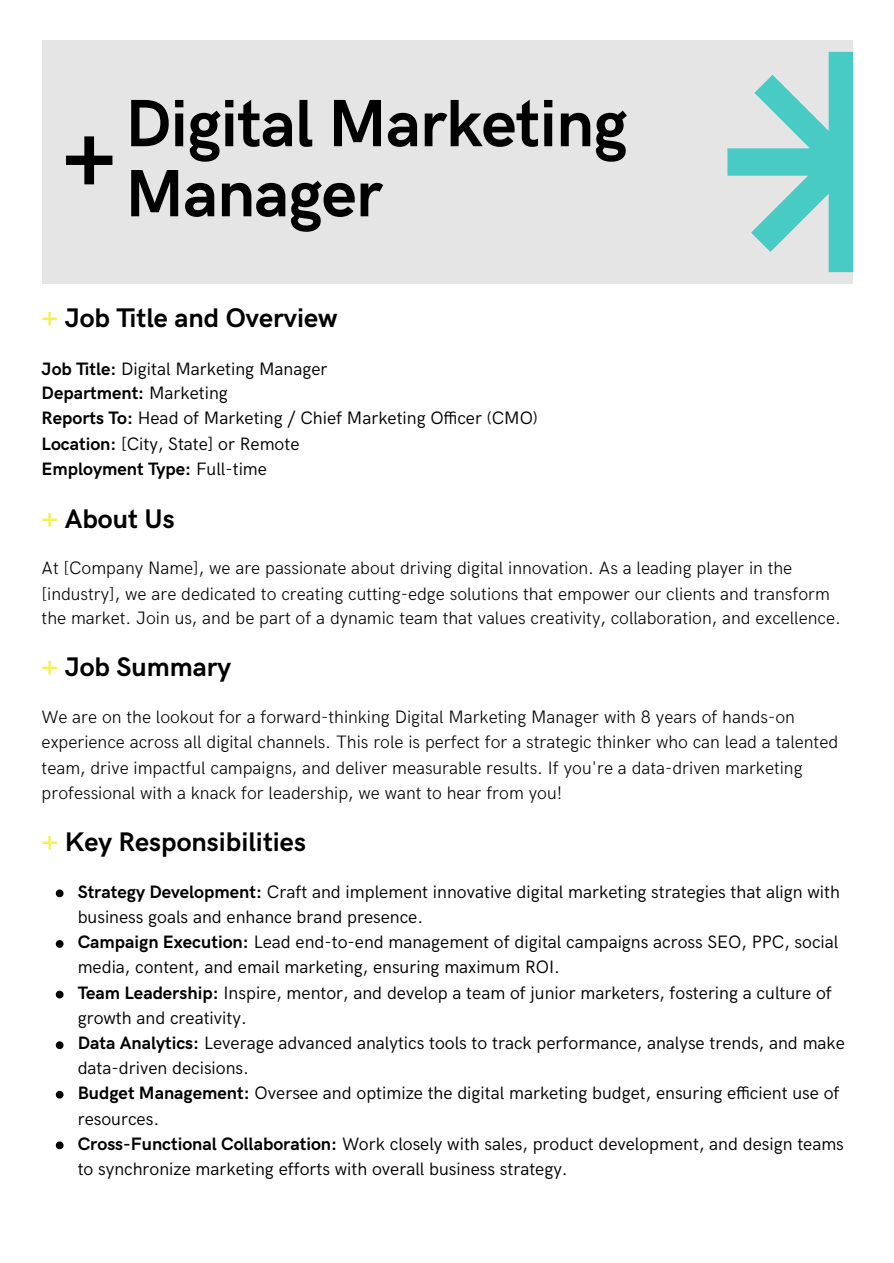
<style>
.page{position:relative;width:894px;height:1263px;background:#fff}
.page>*{position:absolute;margin:0;border:0;box-sizing:border-box;transform-origin:0 0}
.t1{font:700 67.05px/70.1px "HK Grotesk";letter-spacing:-.01em;color:#000}
.t2{font:700 27px "HK Grotesk";color:#000}
.t3{font:18px/25px "HK Grotesk";color:#000}
.t4{font:300 18px/25.2px "HK Grotesk";color:#000}
.s1{color:#f2f257}
.s2{font-weight:700}
</style>
<div class="page">
<div style="left:42px;top:40px;width:810px;height:244px;background:#e5e5e5"></div>
<svg style="left:727px;top:52px;width:125px;height:220px"></svg>
<svg style="left:66px;top:136px;width:46px;height:48px"></svg>
<svg style="left:56px;top:889px;width:7px;height:8px"></svg>
<svg style="left:56px;top:940px;width:7px;height:8px"></svg>
<svg style="left:56px;top:991px;width:7px;height:7px"></svg>
<svg style="left:56px;top:1041px;width:7px;height:8px"></svg>
<svg style="left:56px;top:1091px;width:7px;height:7px"></svg>
<svg style="left:56px;top:1141px;width:7px;height:8px"></svg>
<p class="t1" style="left:125px;top:91px;width:503px">Digital Marketing<br>Manager</p>
<h1 class="t2" style="left:42px;top:303px;width:297px"><span class="s1">+</span> Job Title and Overview</h1>
<h2 class="t3" style="left:42px;top:357px;width:497px"><span class="s2">Job Title:</span> Digital Marketing Manager<br><span class="s2">Department:</span> Marketing<br><span class="s2">Reports To:</span> Head of Marketing / Chief Marketing Officer (CMO)<br><span class="s2">Location:</span> [City, State] or Remote<br><span class="s2">Employment Type:</span> Full-time</h2>
<h1 class="t2" style="left:42px;top:503px;width:134px"><span class="s1">+</span> About Us</h1>
<p class="t4" style="left:42px;top:556px;width:800px">At [Company Name], we are passionate about driving digital innovation. As a leading player in the [industry], we are dedicated to creating cutting-edge solutions that empower our clients and transform the market. Join us, and be part of a dynamic team that values creativity, collaboration, and excellence.</p>
<h1 class="t2" style="left:42px;top:652px;width:191px"><span class="s1">+</span> Job Summary</h1>
<p class="t4" style="left:42px;top:705px;width:797px">We are on the lookout for a forward-thinking Digital Marketing Manager with 8 years of hands-on experience across all digital channels. This role is perfect for a strategic thinker who can lead a talented team, drive impactful campaigns, and deliver measurable results. If you're a data-driven marketing professional with a knack for leadership, we want to hear from you!</p>
<h1 class="t2" style="left:42px;top:826px;width:266px"><span class="s1">+</span> Key Responsibilities</h1>
<p class="t3" style="left:78px;top:880px;width:763px"><span class="s2">Strategy Development:</span> Craft and implement innovative digital marketing strategies that align with business goals and enhance brand presence.</p>
<p class="t3" style="left:78px;top:931px;width:762px"><span class="s2">Campaign Execution:</span> Lead end-to-end management of digital campaigns across SEO, PPC, social media, content, and email marketing, ensuring maximum ROI.</p>
<p class="t3" style="left:78px;top:981px;width:755px"><span class="s2">Team Leadership:</span> Inspire, mentor, and develop a team of junior marketers, fostering a culture of growth and creativity.</p>
<p class="t3" style="left:78px;top:1030px;width:768px;line-height:25.8px"><span class="s2">Data Analytics:</span> Leverage advanced analytics tools to track performance, analyse trends, and make data-driven decisions.</p>
<p class="t3" style="left:78px;top:1081px;width:763px;line-height:25.8px"><span class="s2">Budget Management:</span> Oversee and optimize the digital marketing budget, ensuring efficient use of resources.</p>
<p class="t3" style="left:78px;top:1132px;width:767px"><span class="s2">Cross-Functional Collaboration:</span> Work closely with sales, product development, and design teams to synchronize marketing efforts with overall business strategy.</p>
</div>
